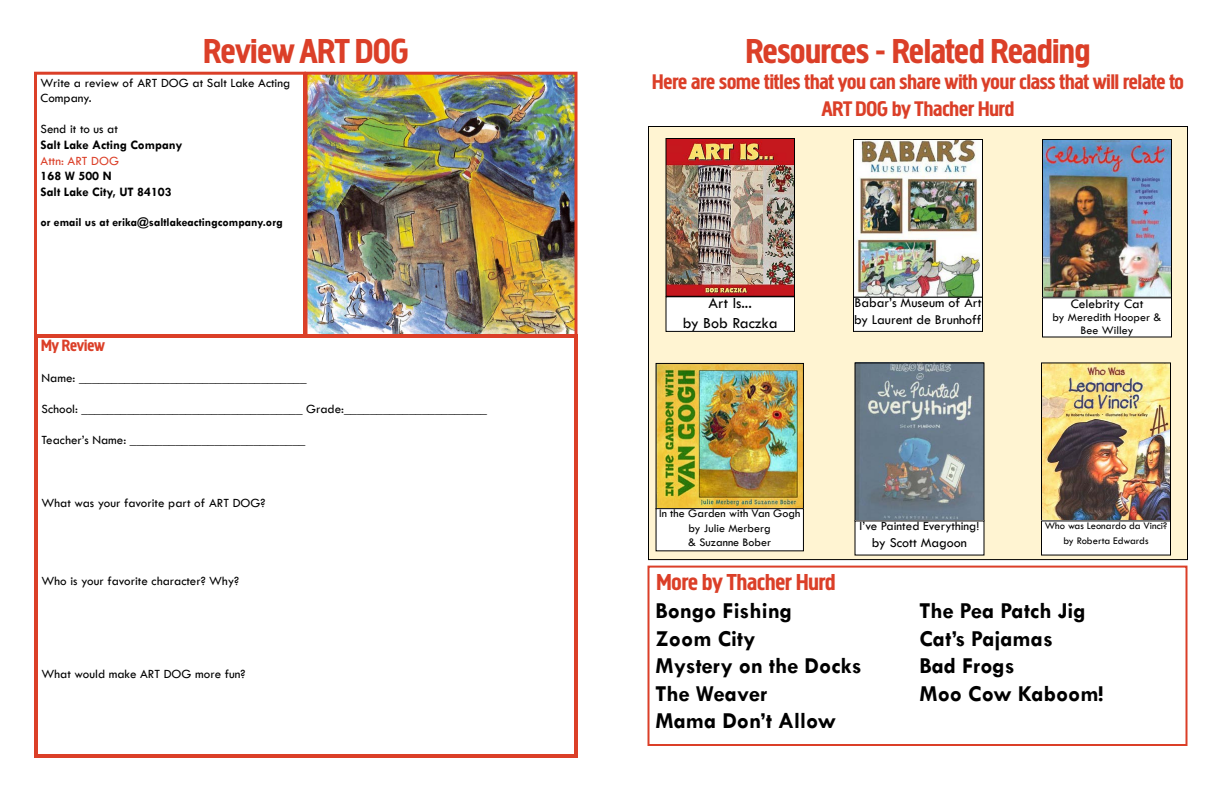
<style>
.page{position:relative;width:1224px;height:792px;background:#fff}
.page>*{position:absolute;margin:0;border:0;box-sizing:border-box;transform-origin:0 0}
.t1{font:36px "Megaphone";letter-spacing:-.005em;color:#db3f28}
.t2{font:24px "Megaphone";color:#db3f28}
.t3{font:700 23px/27.6px "Tw Cen";color:#000}
.t4{font:22px/26.4px "Megaphone";color:#db3f28;text-align:center}
.t5{font:17px "Megaphone";letter-spacing:-.015em;color:#db3f28}
.t6{font:16px/19.2px "Tw Cen";color:#000;text-align:center}
.t7{font:14px/16.8px "Tw Cen";color:#000}
.t8{font:13.5px "Tw Cen";color:#000}
.t9{font:13px/15.6px "Tw Cen";color:#000}
.t10{font:700 13px/15.6px "Tw Cen";color:#000}
.t11{font:13px "Tw Cen";color:#db3f28}
.t12{font:12px/14.4px "Tw Cen";color:#000;text-align:center}
.t13{font:700 12px "Tw Cen";color:#000}
.t14{font:10.5px/15px "Tw Cen";color:#000;text-align:center}
</style>
<div class="page">
<div style="left:648px;top:126px;width:540px;height:434px;background:#fff4d2"></div>
<img style="left:668px;top:140px;width:125px;height:155px">
<div style="left:666px;top:138px;width:129px;height:159px;border:1px solid #000"></div>
<img style="left:855px;top:141px;width:126px;height:155px">
<div style="left:853px;top:139px;width:130px;height:159px;border:1px solid #000"></div>
<img style="left:1044px;top:141px;width:126px;height:155px">
<div style="left:1042px;top:139px;width:130px;height:159px;border:1px solid #000"></div>
<img style="left:658px;top:365px;width:144px;height:142px">
<div style="left:656px;top:363px;width:148px;height:146px;border:1px solid #000"></div>
<img style="left:856px;top:364px;width:126px;height:155px">
<img style="left:1043px;top:364px;width:126px;height:155px">
<div style="left:1041px;top:362px;width:130px;height:159px;border:1px solid #000"></div>
<div style="left:666px;top:297px;width:128px;height:34px;background:#fff"></div>
<div style="left:666px;top:296px;width:129px;height:36px;border:1px solid #000"></div>
<div style="left:854px;top:297px;width:128px;height:34px;background:#fff"></div>
<div style="left:853px;top:297px;width:130px;height:35px;border:1px solid #000"></div>
<div style="left:1042px;top:298px;width:130px;height:39px;background:#fff"></div>
<div style="left:656px;top:509px;width:147px;height:42px;background:#fff"></div>
<div style="left:656px;top:508px;width:148px;height:43px;border:1px solid #000"></div>
<div style="left:855px;top:521px;width:129px;height:34px;background:#fff"></div>
<div style="left:1042px;top:521px;width:128px;height:34px;background:#fff"></div>
<div style="left:648px;top:566px;width:540px;height:180px;border:2px solid #db3f28"></div>
<img style="left:308px;top:76px;width:266px;height:258px">
<div style="left:304px;top:72px;width:274px;height:266px;border:3px solid #db3f28"></div>
<div style="left:34px;top:72px;width:272px;height:266px;border:3px solid #db3f28"></div>
<div style="left:34px;top:334px;width:544px;height:424px;border:4px solid #db3f28"></div>
<h1 class="t1" style="left:204px;top:29px;width:206px">Review ART DOG</h1>
<p class="t9" style="left:41px;top:75px;width:251px">Write a review of ART DOG at Salt Lake Acting<br>Company.</p>
<p class="t9" style="left:41px;top:122px;width:79px">Send it to us at</p>
<p class="t10" style="left:41px;top:137px;width:143px">Salt Lake Acting Company</p>
<p class="t11" style="left:41px;top:153px;width:80px">Attn: ART DOG</p>
<p class="t10" style="left:41px;top:168px;width:133px">168 W 500 N<br>Salt Lake City, UT 84103</p>
<p class="t13" style="left:41px;top:215px;width:244px">or email us at erika@saltlakeactingcompany.org</p>
<h3 class="t5" style="left:41px;top:335px;width:65px">My Review</h3>
<p class="t9" style="left:42px;top:370px;width:266px">Name: ___________________________________</p>
<p class="t9" style="left:42px;top:401px;width:447px">School: __________________________________ Grade:______________________</p>
<p class="t9" style="left:42px;top:432px;width:265px">Teacher’s Name: ___________________________</p>
<p class="t9" style="left:42px;top:495px;width:226px">What was your favorite part of ART DOG?</p>
<p class="t9" style="left:42px;top:573px;width:199px">Who is your favorite character? Why?</p>
<p class="t9" style="left:42px;top:666px;width:205px">What would make ART DOG more fun?</p>
<h1 class="t1" style="left:746px;top:29px;width:346px">Resources - Related Reading</h1>
<h3 class="t4" style="left:652px;top:69px;width:533px">Here are some titles that you can share with your class that will relate to<br>ART DOG by Thacher Hurd</h3>
<p class="t6" style="left:683px;top:294px;width:96px">Art Is...<br>by Bob Raczka</p>
<p class="t7" style="left:854px;top:295px;width:129px">Babar’s Museum of Art by Laurent de Brunhoff</p>
<p class="t8" style="left:1071px;top:295px;width:74px">Celebrity Cat</p>
<p class="t12" style="left:1053px;top:310px;width:110px;line-height:13px">by Meredith Hooper &amp;<br>Bee Willey</p>
<p class="t12" style="left:659px;top:506px;width:143px">In the Garden with Van Gogh by Julie Merberg<br>&amp; Suzanne Bober</p>
<p class="t9" style="left:860px;top:518px;width:121px">I’ve Painted Everything!</p>
<p class="t7" style="left:872px;top:534px;width:97px">by Scott Magoon</p>
<p class="t14" style="left:1045px;top:518px;width:124px">Who was Leonardo da Vinci? by Roberta Edwards</p>
<h2 class="t2" style="left:657px;top:568px;width:181px">More by Thacher Hurd</h2>
<h3 class="t3" style="left:656px;top:596px;width:208px">Bongo Fishing<br>Zoom City<br>Mystery on the Docks<br>The Weaver<br>Mama Don’t Allow</h3>
<h3 class="t3" style="left:919px;top:596px;width:185px">The Pea Patch Jig<br>Cat’s Pajamas<br>Bad Frogs<br>Moo Cow Kaboom!</h3>
</div>
